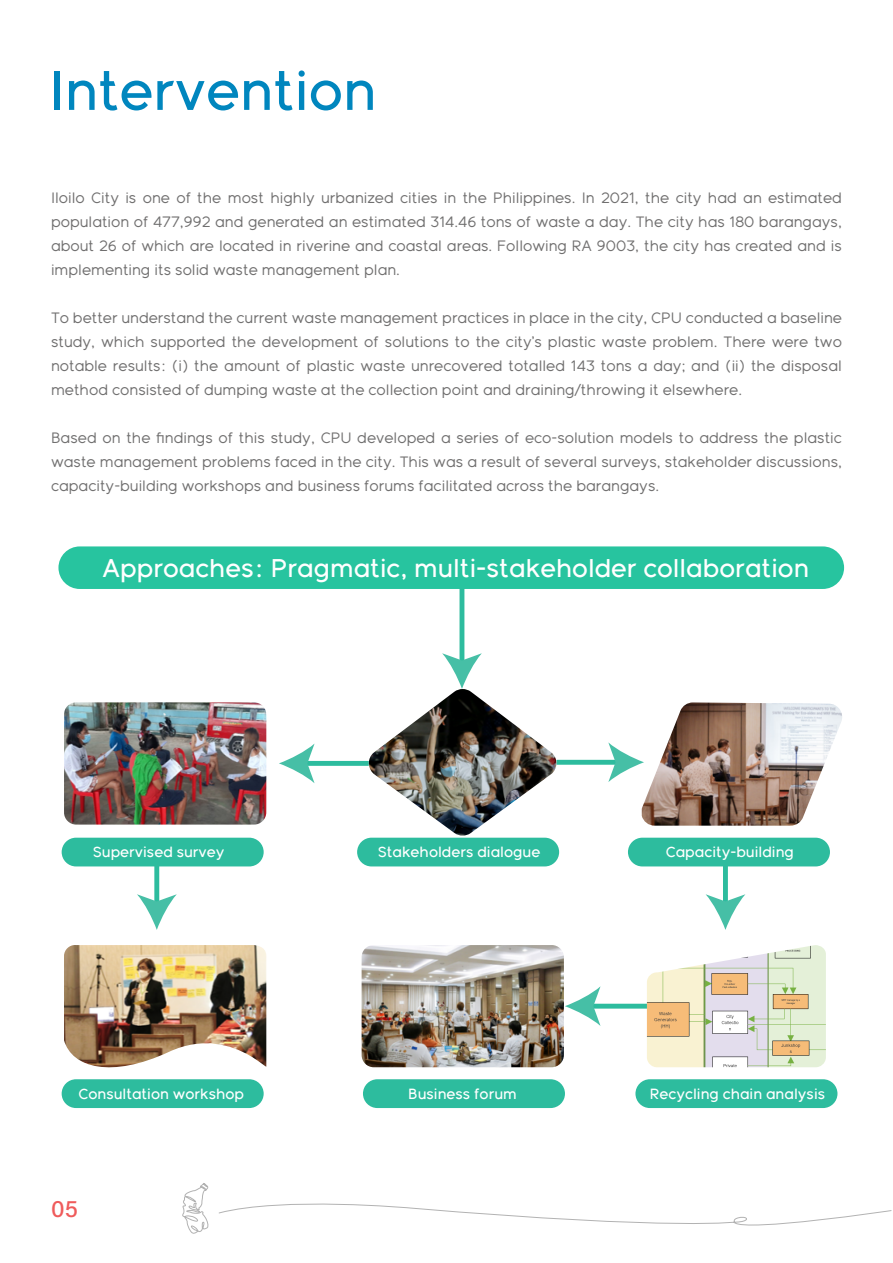
<style>
.page{position:relative;width:893px;height:1263px;background:#fff}
.page>*{position:absolute;margin:0;border:0;box-sizing:border-box;transform-origin:0 0}
.Blue_title{font:500 55.5px "Meticula";color:#0086be}
.Sub-title_green{font:500 25.5px "Meticula";color:#fff}
.t1{font:24px "Acumin Variable Concept";color:#ef5b5b}
.Paragraph_text_grey{font:15px/24px "Meticula";color:#706f6f;text-align:justify}
.t2{font:500 14.7px "Meticula";color:#fff}
</style>
<div class="page">
<svg style="left:182px;top:1183px;width:27px;height:51px"></svg>
<svg style="left:219px;top:1203px;width:673px;height:23px"></svg>
<img style="left:64px;top:702px;width:202px;height:123px">
<div style="left:459px;top:581px;width:5px;height:83px;background:#2dbc9e"></div>
<svg style="left:442px;top:653px;width:40px;height:36px"></svg>
<div style="left:304px;top:761px;width:65px;height:5px;background:#2dbc9e"></div>
<svg style="left:279px;top:743px;width:36px;height:40px"></svg>
<hr style="left:590px;top:1004px;width:62px;height:4px;background:#2dbc9e">
<svg style="left:565px;top:987px;width:35px;height:39px"></svg>
<img style="left:367px;top:689px;width:191px;height:147px">
<div style="left:556px;top:760px;width:63px;height:5px;background:#2dbc9e"></div>
<svg style="left:608px;top:742px;width:34px;height:40px"></svg>
<div style="left:723px;top:845px;width:5px;height:60px;background:#2dbc9e"></div>
<svg style="left:706px;top:894px;width:39px;height:36px"></svg>
<div style="left:154px;top:845px;width:5px;height:60px;background:#2dbc9e"></div>
<svg style="left:137px;top:894px;width:40px;height:36px"></svg>
<img style="left:642px;top:702px;width:200px;height:124px">
<img style="left:362px;top:945px;width:202px;height:122px">
<img style="left:64px;top:945px;width:202px;height:123px">
<img style="left:647px;top:945px;width:179px;height:122px">
<div style="left:62px;top:838px;width:202px;height:28px;background:#2dbc9e;border-radius:14px"></div>
<div style="left:357px;top:838px;width:202px;height:28px;background:#2dbc9e;border-radius:14px"></div>
<div style="left:628px;top:838px;width:202px;height:28px;background:#2dbc9e;border-radius:14px"></div>
<div style="left:62px;top:1079px;width:202px;height:29px;background:#2dbc9e;border-radius:14px"></div>
<div style="left:363px;top:1079px;width:202px;height:29px;background:#2dbc9e;border-radius:14px"></div>
<div style="left:635px;top:1079px;width:202px;height:29px;background:#2dbc9e;border-radius:14px"></div>
<div style="left:58px;top:546px;width:786px;height:43px;background:#27c49f;border-radius:21px"></div>
<p class="Blue_title" style="left:49px;top:58px;width:329px">Intervention</p>
<p class="Paragraph_text_grey" style="left:51px;top:186px;width:792px">Iloilo City is one of the most highly urbanized cities in the Philippines. In 2021, the city had an estimated population of 477,992 and generated an estimated 314.46 tons of waste a day. The city has 180 barangays, about 26 of which are located in riverine and coastal areas. Following RA 9003, the city has created and is implementing its solid waste management plan.</p>
<p class="Paragraph_text_grey" style="left:51px;top:306px;width:792px">To better understand the current waste management practices in place in the city, CPU conducted a baseline study, which supported the development of solutions to the city’s plastic waste problem. There were two notable results: (i) the amount of plastic waste unrecovered totalled 143 tons a day; and (ii) the disposal method consisted of dumping waste at the collection point and draining/throwing it elsewhere.</p>
<p class="Paragraph_text_grey" style="left:51px;top:426px;width:792px">Based on the findings of this study, CPU developed a series of eco-solution models to address the plastic waste management problems faced in the city. This was a result of several surveys, stakeholder discussions, capacity-building workshops and business forums facilitated across the barangays.</p>
<p class="Sub-title_green" style="left:102px;top:553px;width:708px">Approaches: Pragmatic, multi-stakeholder collaboration</p>
<p class="t2" style="left:93px;top:843px;width:133px">Supervised survey</p>
<p class="t2" style="left:378px;top:843px;width:164px">Stakeholders dialogue</p>
<p class="t2" style="left:666px;top:843px;width:130px">Capacity-building</p>
<p class="t2" style="left:78px;top:1085px;width:167px">Consultation workshop</p>
<p class="t2" style="left:408px;top:1085px;width:110px">Business forum</p>
<p class="t2" style="left:650px;top:1085px;width:177px">Recycling chain analysis</p>
<h3 class="t1" style="left:51px;top:1192px;width:28px">05</h3>
</div>
